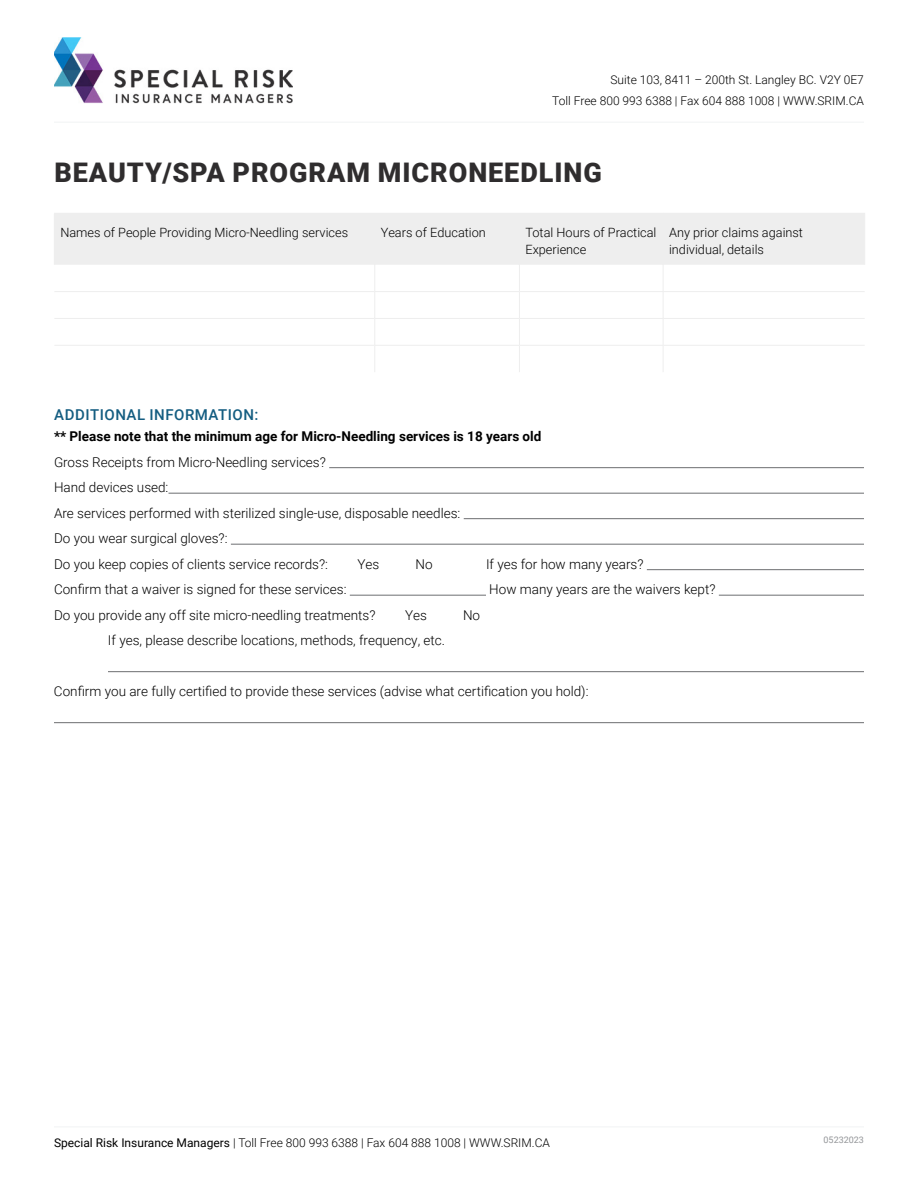
<style>
.page{position:relative;width:918px;height:1188px;background:#fff}
.page>*{position:absolute;margin:0;border:0;box-sizing:border-box;transform-origin:0 0}
.t1{font:900 27px "Roboto";letter-spacing:.035em;color:#2f2d2e}
.t2{font:500 15px "Roboto";letter-spacing:.035em;color:#145d81}
.t3{font:300 13.5px/25.5px "Roboto";color:#000}
.t4{font:700 13.5px "Roboto";color:#000}
.t5{font:300 12.75px/16.5px "Roboto";color:#000}
.t6{font:300 12px/21px "Roboto";color:#000;text-align:right}
.t7{font:9px "Roboto";color:#939598}
.s1{font-weight:400}
</style>
<div class="page">
<hr style="left:54px;top:1126px;width:810px;height:1px;background:#f1f3f4">
<hr style="left:329px;top:467px;width:535px;height:1px;background:#6d6e71">
<hr style="left:168px;top:493px;width:696px;height:1px;background:#6d6e71">
<hr style="left:464px;top:518px;width:400px;height:1px;background:#6d6e71">
<hr style="left:231px;top:544px;width:633px;height:1px;background:#6d6e71">
<hr style="left:647px;top:569px;width:217px;height:1px;background:#6d6e71">
<hr style="left:350px;top:595px;width:136px;height:1px;background:#6d6e71">
<hr style="left:719px;top:595px;width:145px;height:1px;background:#6d6e71">
<hr style="left:108px;top:671px;width:756px;height:1px;background:#6d6e71">
<hr style="left:54px;top:722px;width:810px;height:1px;background:#6d6e71">
<svg style="left:54px;top:213px;width:811px;height:159px"></svg>
<hr style="left:54px;top:213px;width:321px;height:1px;background:#eee">
<img style="left:54px;top:38px;width:239px;height:66px">
<hr style="left:54px;top:122px;width:810px;height:1px;background:#f1f3f4">
<p class="t6" style="left:552px;top:69px;width:313px">Suite 103, 8411 – 200th St. Langley BC. V2Y 0E7<br>Toll Free 800 993 6388 | Fax 604 888 1008 | WWW.SRIM.CA</p>
<h1 class="t1" style="left:54px;top:153px;width:549px">BEAUTY/SPA PROGRAM MICRONEEDLING</h1>
<p class="t5" style="left:60px;top:224px;width:289px">Names of People Providing Micro-Needling services</p>
<p class="t5" style="left:381px;top:224px;width:107px">Years of Education</p>
<p class="t5" style="left:525px;top:224px;width:132px">Total Hours of Practical<br>Experience</p>
<p class="t5" style="left:669px;top:224px;width:135px">Any prior claims against individual, details</p>
<p class="t2" style="left:54px;top:404px;width:206px">ADDITIONAL INFORMATION:</p>
<p class="t4" style="left:54px;top:427px;width:489px">** Please note that the minimum age for Micro-Needling services is 18 years old</p>
<p class="t3" style="left:54px;top:449px;width:408px">Gross Receipts from Micro-Needling services?<br>Hand devices used:<br>Are services performed with sterilized single-use, disposable needles:<br>Do you wear surgical gloves?:<br>Do you keep copies of clients service records?:</p>
<p class="t3" style="left:358px;top:551px;width:23px">Yes</p>
<p class="t3" style="left:416px;top:551px;width:19px">No</p>
<p class="t3" style="left:486px;top:551px;width:159px">If yes for how many years?</p>
<p class="t3" style="left:54px;top:576px;width:294px">Confirm that a waiver is signed for these services:</p>
<p class="t3" style="left:489px;top:576px;width:228px">How many years are the waivers kept?</p>
<p class="t3" style="left:54px;top:602px;width:323px">Do you provide any off site micro-needling treatments?</p>
<p class="t3" style="left:405px;top:602px;width:23px">Yes</p>
<p class="t3" style="left:463px;top:602px;width:19px">No</p>
<p class="t3" style="left:108px;top:627px;width:339px">If yes, please describe locations, methods, frequency, etc.</p>
<p class="t3" style="left:54px;top:678px;width:536px">Confirm you are fully certified to provide these services (advise what certification you hold):</p>
<p class="t6" style="left:54px;top:1131px;width:498px"><span class="s1">Special Risk Insurance Managers</span> | Toll Free 800 993 6388 | Fax 604 888 1008 | WWW.SRIM.CA</p>
<p class="t7" style="left:824px;top:1134px;width:42px">05232023</p>
</div>
